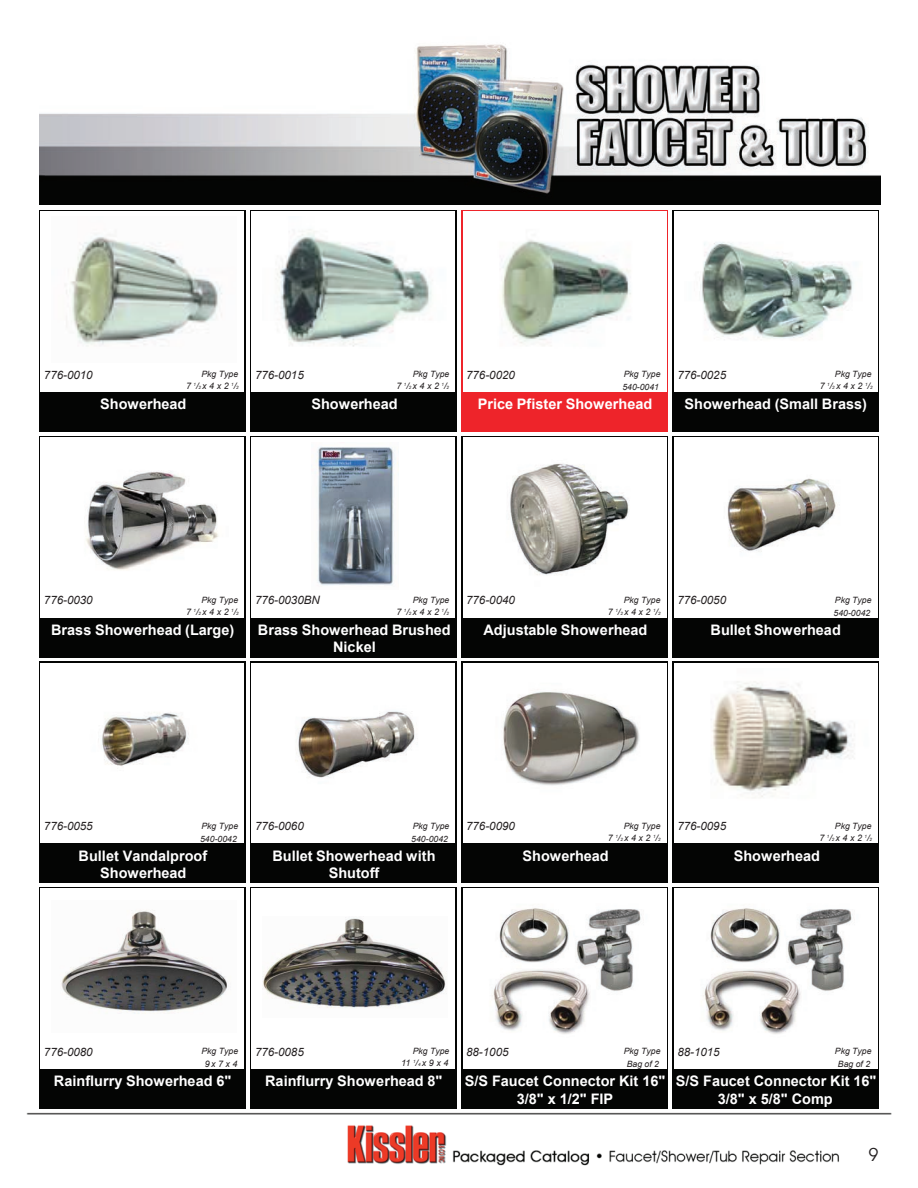
<style>
.page{position:relative;width:918px;height:1188px;background:#fff}
.page>*{position:absolute;margin:0;border:0;box-sizing:border-box;transform-origin:0 0}
.t1{font:18px "Avant Garde IT Cby BT";color:#231f20}
.t2{font:700 14.55px/17.4px "Arial";color:#fff;text-align:center}
.t3{font:italic 11.55px "Arial";color:#231f20}
.t4{font:italic 9px "Arial";color:#231f20}
.t5{font:italic 8.7px/13px "Arial";color:#231f20}
.s1{font-size:4.5px}
</style>
<div class="page">
<img style="left:26px;top:1108px;width:866px;height:58px">
<img style="left:39px;top:44px;width:841px;height:161px">
<svg style="left:39px;top:210px;width:207px;height:222px"></svg>
<div style="left:40px;top:212px;width:204px;height:221px;background:#fff"></div>
<img style="left:65px;top:234px;width:157px;height:112px">
<div style="left:40px;top:392px;width:206px;height:40px;background:#040504"></div>
<svg style="left:250px;top:210px;width:207px;height:222px"></svg>
<div style="left:251px;top:212px;width:204px;height:221px;background:#fff"></div>
<img style="left:275px;top:229px;width:158px;height:118px">
<div style="left:251px;top:392px;width:206px;height:40px;background:#040504"></div>
<svg style="left:461px;top:210px;width:207px;height:222px"></svg>
<div style="left:463px;top:212px;width:204px;height:221px;background:#fff"></div>
<img style="left:501px;top:240px;width:130px;height:106px">
<div style="left:463px;top:392px;width:205px;height:40px;background:#ee242a"></div>
<svg style="left:672px;top:210px;width:207px;height:222px"></svg>
<div style="left:674px;top:212px;width:204px;height:221px;background:#fff"></div>
<img style="left:700px;top:242px;width:154px;height:97px">
<div style="left:674px;top:392px;width:205px;height:40px;background:#040504"></div>
<img style="left:86px;top:471px;width:133px;height:99px">
<div style="left:40px;top:618px;width:206px;height:39px;background:#040504"></div>
<img style="left:315px;top:446px;width:83px;height:140px">
<div style="left:251px;top:618px;width:206px;height:39px;background:#040504"></div>
<img style="left:510px;top:463px;width:120px;height:112px">
<div style="left:463px;top:618px;width:205px;height:39px;background:#040504"></div>
<img style="left:727px;top:478px;width:110px;height:74px">
<div style="left:674px;top:618px;width:205px;height:39px;background:#040504"></div>
<div style="left:39px;top:661px;width:207px;height:222px;background:#040504"></div>
<div style="left:40px;top:663px;width:204px;height:221px;background:#fff"></div>
<img style="left:98px;top:713px;width:91px;height:53px">
<div style="left:40px;top:844px;width:206px;height:39px;background:#040504"></div>
<div style="left:250px;top:661px;width:207px;height:222px;background:#040504"></div>
<div style="left:251px;top:663px;width:204px;height:221px;background:#fff"></div>
<img style="left:296px;top:711px;width:119px;height:67px">
<div style="left:251px;top:844px;width:206px;height:39px;background:#040504"></div>
<div style="left:461px;top:661px;width:207px;height:222px;background:#040504"></div>
<div style="left:463px;top:663px;width:204px;height:221px;background:#fff"></div>
<img style="left:503px;top:692px;width:137px;height:94px">
<div style="left:463px;top:844px;width:205px;height:39px;background:#040504"></div>
<div style="left:672px;top:661px;width:207px;height:222px;background:#040504"></div>
<div style="left:674px;top:663px;width:204px;height:221px;background:#fff"></div>
<img style="left:712px;top:681px;width:141px;height:116px">
<div style="left:674px;top:844px;width:205px;height:39px;background:#040504"></div>
<svg style="left:39px;top:887px;width:207px;height:221px"></svg>
<div style="left:40px;top:889px;width:204px;height:221px;background:#fff"></div>
<img style="left:61px;top:910px;width:166px;height:104px">
<div style="left:40px;top:1069px;width:206px;height:39px;background:#040504"></div>
<svg style="left:250px;top:887px;width:207px;height:221px"></svg>
<div style="left:251px;top:889px;width:204px;height:221px;background:#fff"></div>
<img style="left:262px;top:918px;width:185px;height:90px">
<div style="left:251px;top:1069px;width:206px;height:39px;background:#040504"></div>
<svg style="left:461px;top:887px;width:207px;height:221px"></svg>
<div style="left:463px;top:889px;width:204px;height:221px;background:#fff"></div>
<img style="left:492px;top:908px;width:149px;height:126px">
<div style="left:463px;top:1069px;width:205px;height:39px;background:#040504"></div>
<svg style="left:672px;top:887px;width:207px;height:221px"></svg>
<div style="left:674px;top:889px;width:204px;height:221px;background:#fff"></div>
<img style="left:703px;top:908px;width:149px;height:126px">
<div style="left:674px;top:1069px;width:205px;height:39px;background:#040504"></div>
<p class="t3" style="left:44px;top:367px;width:50px">776-0010</p>
<p class="t5" style="left:201px;top:368px;width:38px">Pkg Type</p>
<p class="t4" style="left:186px;top:380px;width:54px">7 <sup>1</sup>/<span class="s1">2</span> x 4 x 2 <sup>1</sup>/<span class="s1">2</span></p>
<p class="t3" style="left:255px;top:367px;width:50px">776-0015</p>
<p class="t5" style="left:413px;top:368px;width:38px">Pkg Type</p>
<p class="t3" style="left:466px;top:367px;width:50px">776-0020</p>
<p class="t5" style="left:622px;top:368px;width:40px">Pkg Type<br>540-0041</p>
<p class="t3" style="left:677px;top:367px;width:50px">776-0025</p>
<p class="t5" style="left:835px;top:368px;width:38px">Pkg Type</p>
<p class="t4" style="left:396px;top:380px;width:54px">7 <sup>1</sup>/<span class="s1">2</span> x 4 x 2 <sup>1</sup>/<span class="s1">2</span></p>
<p class="t4" style="left:820px;top:380px;width:54px">7 <sup>1</sup>/<span class="s1">2</span> x 4 x 2 <sup>1</sup>/<span class="s1">2</span></p>
<p class="t2" style="left:100px;top:396px;width:88px">Showerhead</p>
<p class="t2" style="left:311px;top:396px;width:88px">Showerhead</p>
<p class="t2" style="left:478px;top:396px;width:176px">Price Pfister Showerhead</p>
<p class="t2" style="left:685px;top:396px;width:184px">Showerhead (Small Brass)</p>
<p class="t3" style="left:44px;top:593px;width:50px">776-0030</p>
<p class="t5" style="left:201px;top:593px;width:38px">Pkg Type</p>
<p class="t3" style="left:255px;top:593px;width:66px">776-0030BN</p>
<p class="t5" style="left:413px;top:593px;width:38px">Pkg Type</p>
<p class="t3" style="left:466px;top:593px;width:50px">776-0040</p>
<p class="t5" style="left:624px;top:593px;width:38px">Pkg Type</p>
<p class="t4" style="left:186px;top:606px;width:54px">7 <sup>1</sup>/<span class="s1">2</span> x 4 x 2 <sup>1</sup>/<span class="s1">2</span></p>
<p class="t4" style="left:396px;top:606px;width:54px">7 <sup>1</sup>/<span class="s1">2</span> x 4 x 2 <sup>1</sup>/<span class="s1">2</span></p>
<p class="t4" style="left:608px;top:606px;width:54px">7 <sup>1</sup>/<span class="s1">2</span> x 4 x 2 <sup>1</sup>/<span class="s1">2</span></p>
<p class="t3" style="left:677px;top:593px;width:50px">776-0050</p>
<p class="t5" style="left:834px;top:593px;width:40px">Pkg Type<br>540-0042</p>
<p class="t2" style="left:51px;top:622px;width:185px">Brass Showerhead (Large)</p>
<p class="t2" style="left:258px;top:622px;width:194px">Brass Showerhead Brushed<br>Nickel</p>
<p class="t2" style="left:484px;top:622px;width:165px">Adjustable Showerhead</p>
<p class="t2" style="left:711px;top:622px;width:132px">Bullet Showerhead</p>
<p class="t3" style="left:44px;top:818px;width:50px">776-0055</p>
<p class="t5" style="left:200px;top:819px;width:40px">Pkg Type<br>540-0042</p>
<p class="t2" style="left:79px;top:847px;width:130px">Bullet Vandalproof<br>Showerhead</p>
<p class="t3" style="left:255px;top:818px;width:50px">776-0060</p>
<p class="t5" style="left:411px;top:819px;width:40px">Pkg Type<br>540-0042</p>
<p class="t2" style="left:272px;top:847px;width:165px">Bullet Showerhead with<br>Shutoff</p>
<p class="t3" style="left:466px;top:818px;width:50px">776-0090</p>
<p class="t5" style="left:624px;top:819px;width:38px">Pkg Type</p>
<p class="t3" style="left:677px;top:818px;width:50px">776-0095</p>
<p class="t5" style="left:835px;top:819px;width:38px">Pkg Type</p>
<p class="t4" style="left:608px;top:832px;width:54px">7 <sup>1</sup>/<span class="s1">2</span> x 4 x 2 <sup>1</sup>/<span class="s1">2</span></p>
<p class="t4" style="left:819px;top:832px;width:54px">7 <sup>1</sup>/<span class="s1">2</span> x 4 x 2 <sup>1</sup>/<span class="s1">2</span></p>
<p class="t2" style="left:523px;top:847px;width:88px">Showerhead</p>
<p class="t2" style="left:734px;top:847px;width:88px">Showerhead</p>
<p class="t3" style="left:44px;top:1044px;width:50px">776-0080</p>
<p class="t5" style="left:201px;top:1045px;width:38px">Pkg Type</p>
<p class="t3" style="left:255px;top:1044px;width:50px">776-0085</p>
<p class="t5" style="left:413px;top:1045px;width:38px">Pkg Type</p>
<p class="t4" style="left:205px;top:1058px;width:34px">9x 7 x 4</p>
<p class="t4" style="left:401px;top:1057px;width:49px">11 <sup>1</sup>/<span class="s1">4</span> x 9 x 4</p>
<p class="t3" style="left:466px;top:1044px;width:44px">88-1005</p>
<p class="t5" style="left:624px;top:1045px;width:38px;text-align:center">Pkg Type<br>Bag of 2</p>
<p class="t3" style="left:677px;top:1044px;width:44px">88-1015</p>
<p class="t5" style="left:835px;top:1045px;width:38px;text-align:center">Pkg Type<br>Bag of 2</p>
<p class="t2" style="left:54px;top:1073px;width:179px">Rainflurry Showerhead 6"</p>
<p class="t2" style="left:265px;top:1073px;width:179px">Rainflurry Showerhead 8"</p>
<p class="t2" style="left:465px;top:1073px;width:202px">S/S Faucet Connector Kit 16"<br>3/8" x 1/2" FIP</p>
<p class="t2" style="left:676px;top:1073px;width:202px">S/S Faucet Connector Kit 16"<br>3/8" x 5/8" Comp</p>
<p class="t1" style="left:868px;top:1144px;width:12px">9</p>
</div>
